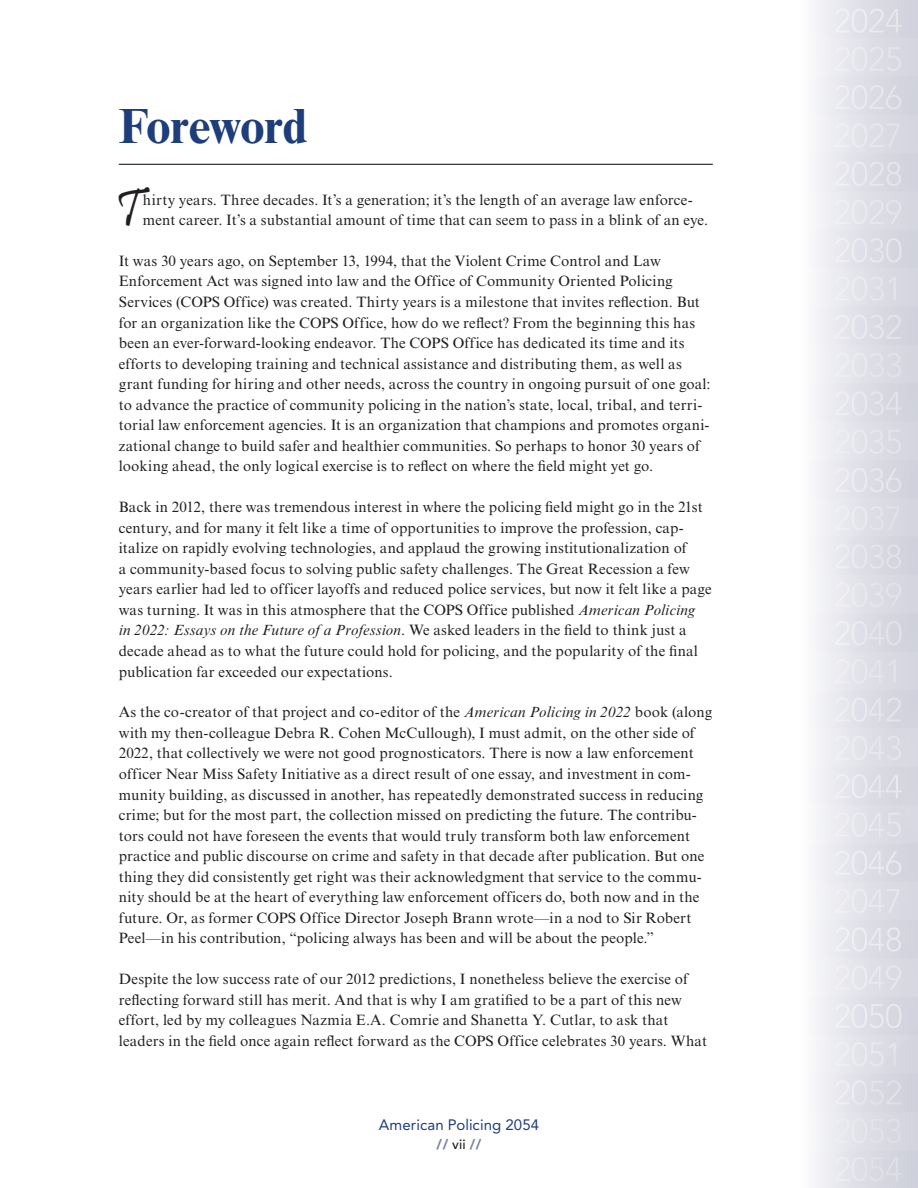
<style>
.page{position:relative;width:918px;height:1188px;background:#fff}
.page>*{position:absolute;margin:0;border:0;box-sizing:border-box;transform-origin:0 0}
.t1{font:56.25px "Pristina";color:#231f20;scale:.88 1}
.t2{font:700 49.5px "Times New Roman MT Std";letter-spacing:-.02em;color:#1d3d7b}
.t3{font:15px/20.5px "Times New Roman MT Std";letter-spacing:.01em;color:#231f20}
.t4{font:15px "Avenir LT Std";letter-spacing:.005em;color:#1d3d7b}
.t5{font:900 13.5px "Avenir LT Std";color:#7c7faa}
.s1{font-style:italic}
.s2{font-weight:500;color:#231f20}
</style>
<div class="page">
<img style="left:815px;top:0;width:103px;height:1188px">
<hr style="left:119px;top:164px;width:594px;height:1px;background:#231f20">
<h2 class="t2" style="left:119px;top:96px;width:190px">Foreword</h2>
<p class="t1" style="left:115px;top:176px;width:33px">T</p>
<p class="t3" style="left:143px;top:189px;width:567px">hirty years. Three decades. It’s a generation; it’s the length of an average law enforce&shy;ment career. It’s a substantial amount of time that can seem to pass in a blink of an eye.</p>
<p class="t3" style="left:119px;top:251px;width:593px">It was 30 years ago, on September 13, 1994, that the Violent Crime Control and Law Enforcement Act was signed into law and the Office of Community Oriented Policing Services (COPS Office) was created. Thirty years is a milestone that invites reflection. But for an organization like the COPS Office, how do we reflect? From the beginning this has been an ever-forward-looking endeavor. The COPS Office has dedicated its time and its efforts to developing training and technical assistance and distributing them, as well as grant funding for hiring and other needs, across the country in ongoing pursuit of one goal: to advance the practice of community policing in the nation’s state, local, tribal, and terri&shy;torial law enforcement agencies. It is an organization that champions and promotes organi&shy;zational change to build safer and healthier communities. So perhaps to honor 30 years of looking ahead, the only logical exercise is to reflect on where the field might yet go.</p>
<p class="t3" style="left:119px;top:497px;width:594px">Back in 2012, there was tremendous interest in where the policing field might go in the 21st century, and for many it felt like a time of opportunities to improve the profession, cap&shy;italize on rapidly evolving technologies, and applaud the growing institutionalization of<br>a community-based focus to solving public safety challenges. The Great Recession a few years earlier had led to officer layoffs and reduced police services, but now it felt like a page was turning. It was in this atmosphere that the COPS Office published <span class="s1">American Policing<br>in 2022: Essays on the Future of a Profession</span>. We asked leaders in the field to think just a decade ahead as to what the future could hold for policing, and the popularity of the final publication far exceeded our expectations.</p>
<p class="t3" style="left:119px;top:702px;width:595px">As the co-creator of that project and co-editor of the <span class="s1">American Policing in 2022</span> book (along with my then-colleague Debra R. Cohen McCullough), I must admit, on the other side of 2022, that collectively we were not good prognosticators. There is now a law enforcement officer Near Miss Safety Initiative as a direct result of one essay, and investment in com&shy;munity building, as discussed in another, has repeatedly demonstrated success in reducing crime; but for the most part, the collection missed on predicting the future. The contribu&shy;tors could not have foreseen the events that would truly transform both law enforcement practice and public discourse on crime and safety in that decade after publication. But one thing they did consistently get right was their acknowledgment that service to the commu&shy;nity should be at the heart of everything law enforcement officers do, both now and in the future. Or, as former COPS Office Director Joseph Brann wrote—in a nod to Sir Robert Peel—in his contribution, “policing always has been and will be about the people.”</p>
<p class="t3" style="left:119px;top:969px;width:590px">Despite the low success rate of our 2012 predictions, I nonetheless believe the exercise of reflecting forward still has merit. And that is why I am gratified to be a part of this new effort, led by my colleagues Nazmia E.A. Comrie and Shanetta Y. Cutlar, to ask that leaders in the field once again reflect forward as the COPS Office celebrates 30 years. What</p>
<p class="t4" style="left:379px;top:1116px;width:162px">American Policing 2054</p>
<p class="t5" style="left:437px;top:1137px;width:46px">// <span class="s2">vii</span> //</p>
</div>
